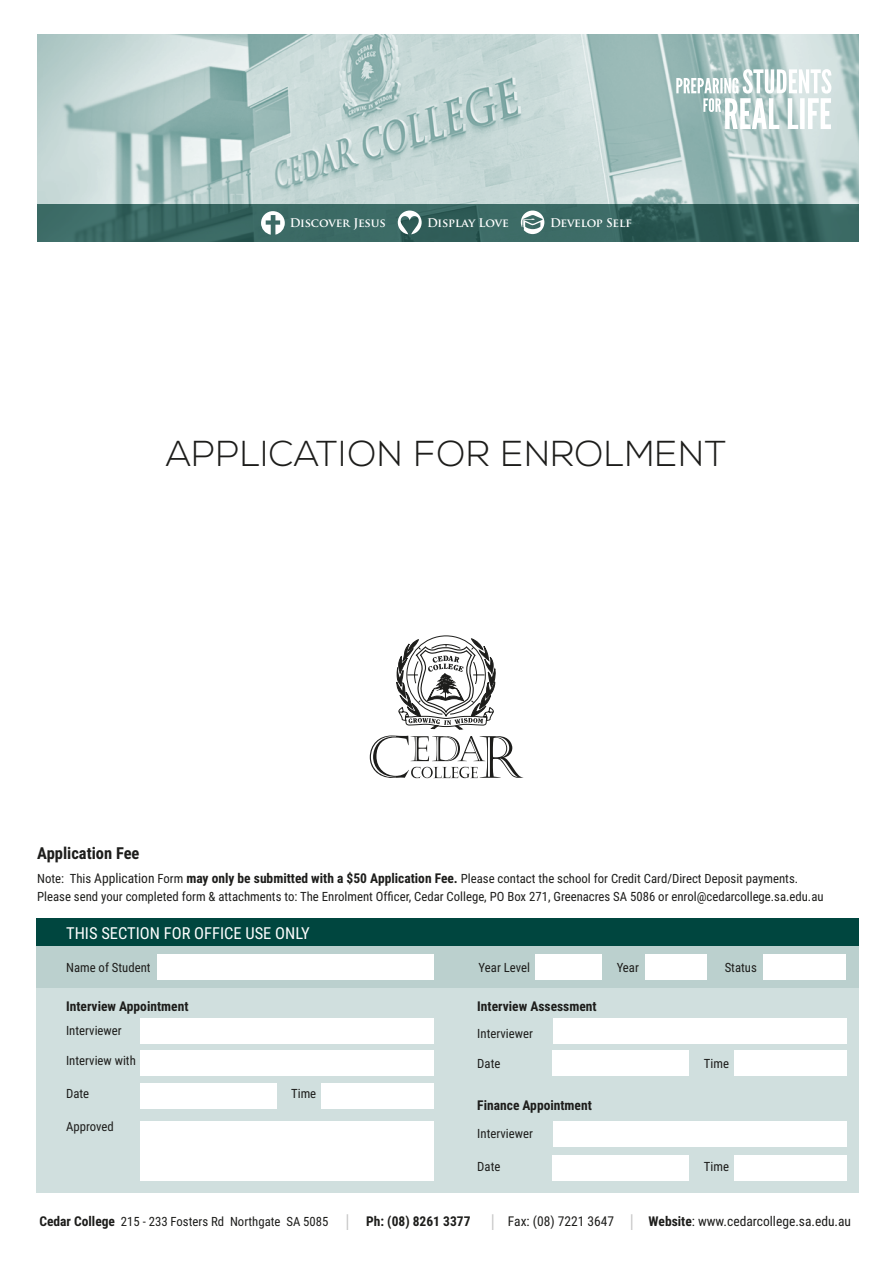
<style>
.page{position:relative;width:893px;height:1263px;background:#fff}
.page>*{position:absolute;margin:0;border:0;box-sizing:border-box;transform-origin:0 0}
.t1{font:300 36px "Nexa";letter-spacing:.02em;color:#1d1d1b}
.t2{font:16.5px "Roboto Condensed";color:#fff}
.t3{font:700 16.5px "Roboto Condensed";color:#1d1d1b}
.t4{font:13.5px "Roboto Condensed";color:#1d1d1b}
.t5{font:700 13.5px "Roboto Condensed";color:#1d1d1b}
.t6{font:12.75px/18px "Roboto Condensed";color:#1d1d1b}
.t7{font:700 11.7px "Trajan Pro";letter-spacing:-.01em;color:#fff}
.t8{font:700 11.7px "Trajan Pro";letter-spacing:-.03em;color:#fff}
.s1{font-size:13.5px}
.s2{font-weight:700;font-size:13.5px}
.s3{font-weight:700}
.s4{font-size:12.75px}
.s5{font-family:"Nexa";font-weight:300;font-size:22.5px;color:#c6c6c6}
</style>
<div class="page">
<img style="left:37px;top:35px;width:822px;height:169px">
<div style="left:36px;top:926px;width:823px;height:267px;background:#d0dfde"></div>
<div style="left:36px;top:941px;width:823px;height:47px;background:#bbd0ce"></div>
<div style="left:553px;top:1050px;width:136px;height:26px;background:#fff"></div>
<div style="left:553px;top:1155px;width:136px;height:25px;background:#fff"></div>
<div style="left:734px;top:1050px;width:112px;height:26px;background:#fff"></div>
<div style="left:734px;top:1155px;width:112px;height:25px;background:#fff"></div>
<div style="left:140px;top:1121px;width:294px;height:59px;background:#fff"></div>
<div style="left:36px;top:918px;width:823px;height:28px;background:#00463f"></div>
<div style="left:157px;top:954px;width:277px;height:26px;background:#fff"></div>
<div style="left:140px;top:1019px;width:294px;height:25px;background:#fff"></div>
<div style="left:553px;top:1019px;width:293px;height:25px;background:#fff"></div>
<div style="left:553px;top:1121px;width:293px;height:25px;background:#fff"></div>
<div style="left:140px;top:1050px;width:294px;height:26px;background:#fff"></div>
<div style="left:140px;top:1083px;width:136px;height:25px;background:#fff"></div>
<div style="left:321px;top:1083px;width:113px;height:25px;background:#fff"></div>
<div style="left:536px;top:954px;width:66px;height:26px;background:#fff"></div>
<div style="left:646px;top:954px;width:61px;height:26px;background:#fff"></div>
<div style="left:763px;top:954px;width:82px;height:26px;background:#fff"></div>
<svg style="left:370px;top:735px;width:153px;height:43px"></svg>
<svg style="left:396px;top:635px;width:100px;height:94px"></svg>
<svg style="left:37px;top:204px;width:822px;height:38px;background:#36645f"></svg>
<svg style="left:521px;top:211px;width:23px;height:23px"></svg>
<svg style="left:398px;top:211px;width:24px;height:23px"></svg>
<svg style="left:261px;top:211px;width:24px;height:24px"></svg>
<svg style="left:676px;top:69px;width:155px;height:60px"></svg>
<p class="t7" style="left:290px;top:215px;width:98px">Discover Jesus</p>
<p class="t7" style="left:427px;top:216px;width:83px">Display Love</p>
<p class="t8" style="left:550px;top:215px;width:83px">Develop Self</p>
<h1 class="t1" style="left:166px;top:432px;width:562px">APPLICATION FOR ENROLMENT</h1>
<p class="t3" style="left:37px;top:841px;width:104px">Application Fee</p>
<p class="t6" style="left:37px;top:869px;width:788px">Note: This <span class="s1">Application</span> Form <span class="s2">may only be submitted with a $50 Application Fee.</span> Please contact the school for Credit Card/Direct Deposit payments.<br>Please send your completed form &amp; attachments to: The Enrolment Officer, Cedar College, PO Box 271, Greenacres SA 5086 or enrol@cedarcollege.sa.edu.au</p>
<p class="t2" style="left:66px;top:922px;width:245px">THIS SECTION FOR OFFICE USE ONLY</p>
<p class="t6" style="left:66px;top:958px;width:86px">Name of Student</p>
<p class="t6" style="left:479px;top:958px;width:53px">Year Level</p>
<p class="t6" style="left:617px;top:958px;width:24px">Year</p>
<p class="t6" style="left:725px;top:958px;width:34px">Status</p>
<p class="t5" style="left:66px;top:997px;width:124px">Interview Appointment</p>
<p class="t6" style="left:66px;top:1021px;width:57px">Interviewer</p>
<p class="t6" style="left:66px;top:1051px;width:71px">Interview with</p>
<p class="t6" style="left:66px;top:1084px;width:25px">Date</p>
<p class="t6" style="left:291px;top:1084px;width:27px">Time</p>
<p class="t6" style="left:66px;top:1117px;width:49px">Approved</p>
<p class="t5" style="left:477px;top:997px;width:121px">Interview Assessment</p>
<p class="t6" style="left:477px;top:1024px;width:57px">Interviewer</p>
<p class="t6" style="left:477px;top:1054px;width:25px">Date</p>
<p class="t6" style="left:704px;top:1054px;width:27px">Time</p>
<p class="t5" style="left:477px;top:1096px;width:116px">Finance Appointment</p>
<p class="t6" style="left:477px;top:1124px;width:57px">Interviewer</p>
<p class="t6" style="left:477px;top:1157px;width:25px">Date</p>
<p class="t6" style="left:704px;top:1157px;width:27px">Time</p>
<p class="t4" style="left:39px;top:1211px;width:813px"><span class="s3">Cedar College</span> <span class="s4">215 - 233 Fosters Rd Northgate SA 5085</span> <span class="s5">I</span> <span class="s3">Ph: (08) 8261 3377</span> <span class="s5">I</span> Fax: (08) 7221 3647 <span class="s5">I</span> <span class="s3">Website</span>: www.cedarcollege.sa.edu.au</p>
</div>
